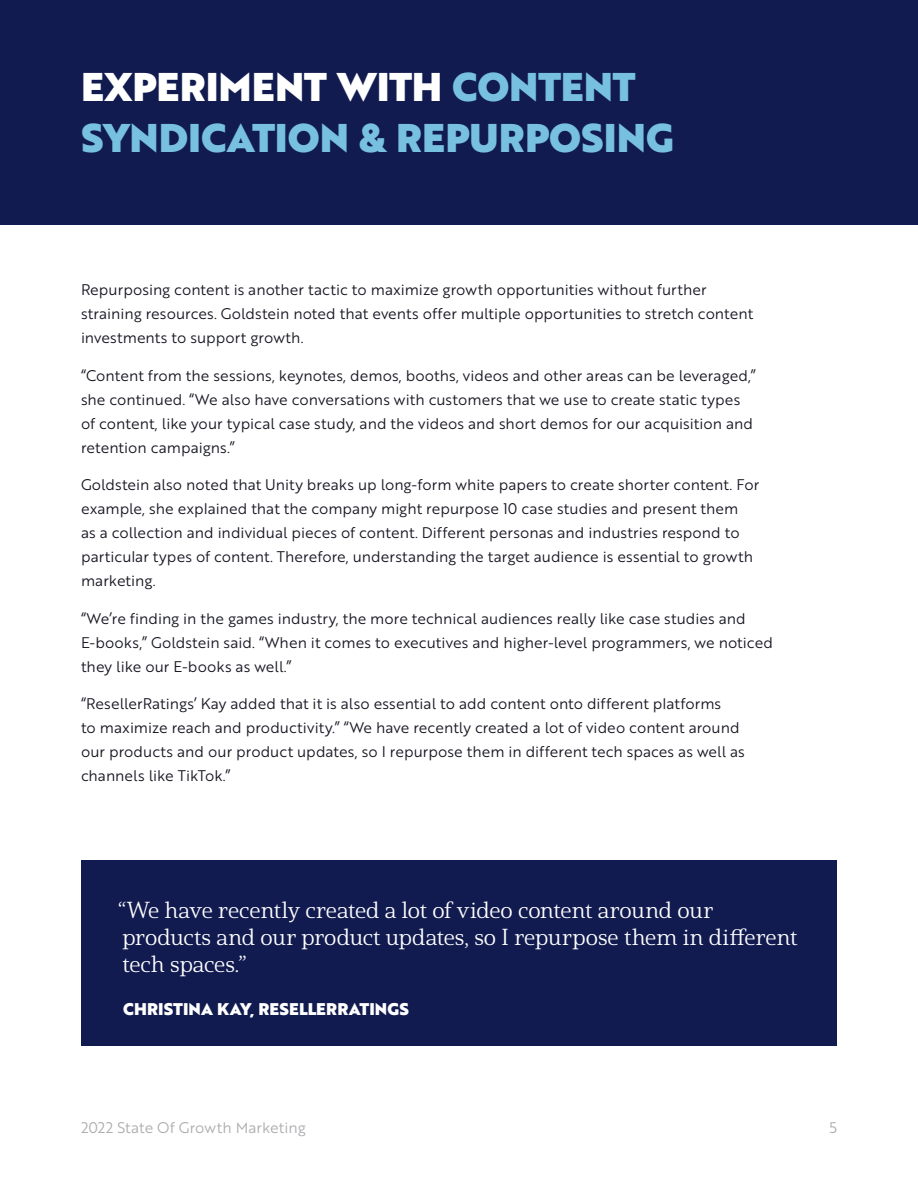
<style>
.page{position:relative;width:918px;height:1188px;background:#fff}
.page>*{position:absolute;margin:0;border:0;box-sizing:border-box;transform-origin:0 0}
.t1{font:39px/51px "Brother 1816 Black";color:#78c0e0}
.t2{font:22.5px/27px "Solitas Serif Ext Boo";letter-spacing:-.03em;color:#fff}
.t3{font:16.5px "Brother 1816 Black";letter-spacing:.005em;color:#fff}
.t4{font:15px/24px "Brother 1816 Book";letter-spacing:.005em;color:#151521}
.t5{font:15px "Brother 1816 Book";letter-spacing:.005em;color:#adadb1}
.s1{color:#fff}
</style>
<div class="page">
<div style="left:0;top:0;width:918px;height:224px;background:#111b50"></div>
<div style="left:81px;top:860px;width:756px;height:186px;background:#111b50"></div>
<h1 class="t1" style="left:81px;top:60px;width:594px"><span class="s1">EXPERIMENT WITH</span> CONTENT<br>SYNDICATION &amp; REPURPOSING</h1>
<p class="t4" style="left:81px;top:277px;width:674px">Repurposing content is another tactic to maximize growth opportunities without further straining resources. Goldstein noted that events offer multiple opportunities to stretch content investments to support growth.</p>
<p class="t4" style="left:81px;top:363px;width:676px">“Content from the sessions, keynotes, demos, booths, videos and other areas can be leveraged,” she continued. “We also have conversations with customers that we use to create static types of content, like your typical case study, and the videos and short demos for our acquisition and retention campaigns.”</p>
<p class="t4" style="left:81px;top:472px;width:680px">Goldstein also noted that Unity breaks up long-form white papers to create shorter content. For example, she explained that the company might repurpose 10 case studies and present them<br>as a collection and individual pieces of content. Different personas and industries respond to particular types of content. Therefore, understanding the target audience is essential to growth marketing.</p>
<p class="t4" style="left:81px;top:606px;width:693px">“We’re finding in the games industry, the more technical audiences really like case studies and<br>E-books,” Goldstein said. “When it comes to executives and higher-level programmers, we noticed they like our E-books as well.”</p>
<p class="t4" style="left:81px;top:691px;width:665px">“ResellerRatings’ Kay added that it is also essential to add content onto different platforms<br>to maximize reach and productivity.” “We have recently created a lot of video content around our products and our product updates, so I repurpose them in different tech spaces as well as channels like TikTok.”</p>
<h2 class="t2" style="left:118px;top:897px;width:681px">“We have recently created a lot of video content around our products and our product updates, so I repurpose them in different tech spaces.”</h2>
<p class="t3" style="left:123px;top:996px;width:287px">CHRISTINA KAY, RESELLERRATINGS</p>
<p class="t5" style="left:81px;top:1116px;width:226px">2022 State Of Growth Marketing</p>
<p class="t5" style="left:829px;top:1116px;width:9px">5</p>
</div>
